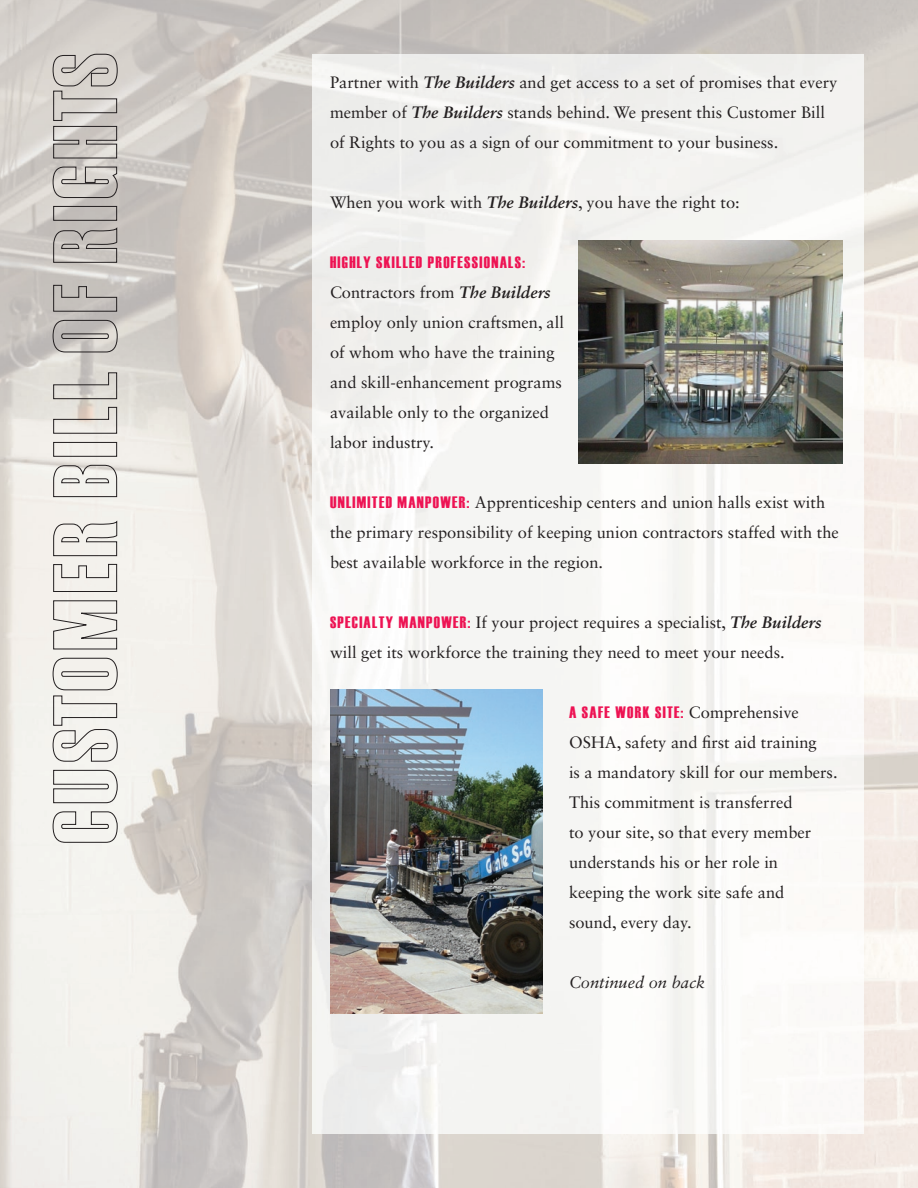
<style>
.page{position:relative;width:918px;height:1188px;background:#fff}
.page>*{position:absolute;margin:0;border:0;box-sizing:border-box;transform-origin:0 0}
.insert_subhead{font:16.5px/30px "Sabon LT Std";color:#231f20}
.text{font:16.5px/30px "Sabon LT Std";color:#231f20}
.insert_subhead-2{font:italic 16.5px "Sabon LT Std";color:#231f20}
.s1{font-weight:700;font-style:italic}
.s2{font-family:"Haettenschweiler";color:#ed1353}
</style>
<div class="page">
<img style="left:0;top:0;width:918px;height:1188px">
<img style="left:312px;top:54px;width:552px;height:1080px">
<svg style="left:53px;top:811px;width:65px;height:32px"></svg>
<svg style="left:53px;top:770px;width:65px;height:33px"></svg>
<svg style="left:53px;top:696px;width:65px;height:66px"></svg>
<svg style="left:53px;top:658px;width:65px;height:32px;background:#dad8d4"></svg>
<svg style="left:53px;top:600px;width:64px;height:49px;background:#dad8d3"></svg>
<svg style="left:53px;top:564px;width:64px;height:28px;background:#d8d6d1"></svg>
<svg style="left:53px;top:521px;width:64px;height:35px;background:#d9d6d2"></svg>
<svg style="left:53px;top:465px;width:64px;height:32px;background:#d5d3cf"></svg>
<div style="left:53px;top:442px;width:64px;height:15px;border:1px solid #231f20"></div>
<svg style="left:53px;top:407px;width:64px;height:27px;background:#d5d0ca"></svg>
<svg style="left:53px;top:372px;width:64px;height:27px;background:#c9c6c0"></svg>
<svg style="left:53px;top:320px;width:65px;height:32px;background:#b6b2ae"></svg>
<svg style="left:53px;top:285px;width:64px;height:27px;background:#b2adaa"></svg>
<svg style="left:53px;top:227px;width:64px;height:36px;background:#b4afac"></svg>
<div style="left:53px;top:206px;width:64px;height:15px;border:1px solid #231f20"></div>
<svg style="left:53px;top:167px;width:65px;height:31px;background:#bebab6"></svg>
<svg style="left:53px;top:54px;width:65px;height:104px;background:#c3beba"></svg>
<img style="left:579px;top:241px;width:264px;height:223px">
<img style="left:331px;top:690px;width:211px;height:323px">
<p class="text" style="left:330px;top:67px;width:509px">Partner with <span class="s1">The Builders</span> and get access to a set of promises that every member of <span class="s1">The Builders</span> stands behind. We present this Customer Bill of Rights to you as a sign of our commitment to your business.</p>
<p class="text" style="left:330px;top:187px;width:411px">When you work with <span class="s1">The Builders</span>, you have the right to:</p>
<p class="text" style="left:330px;top:247px;width:236px"><span class="s2">HIGHLY SKILLED PROFESSIONALS:<br></span>Contractors from <span class="s1">The Builders </span>employ only union craftsmen, all of whom who have the training and skill-enhancement programs available only to the organized labor industry.</p>
<p class="insert_subhead" style="left:330px;top:487px;width:510px"><span class="s2">UNLIMITED MANPOWER:</span> Apprenticeship centers and union halls exist with the primary responsibility of keeping union contractors staffed with the best available workforce in the region.</p>
<p class="insert_subhead" style="left:330px;top:607px;width:493px"><span class="s2">SPECIALTY MANPOWER:</span> If your project requires a specialist, <span class="s1">The Builders </span>will get its workforce the training they need to meet your needs.</p>
<p class="insert_subhead" style="left:569px;top:697px;width:270px"><span class="s2">A SAFE WORK SITE:</span> Comprehensive<br>OSHA, safety and first aid training<br>is a mandatory skill for our members.<br>This commitment is transferred<br>to your site, so that every member understands his or her role in<br>keeping the work site safe and<br>sound, every day.</p>
<p class="insert_subhead-2" style="left:569px;top:972px;width:138px">Continued on back</p>
</div>
